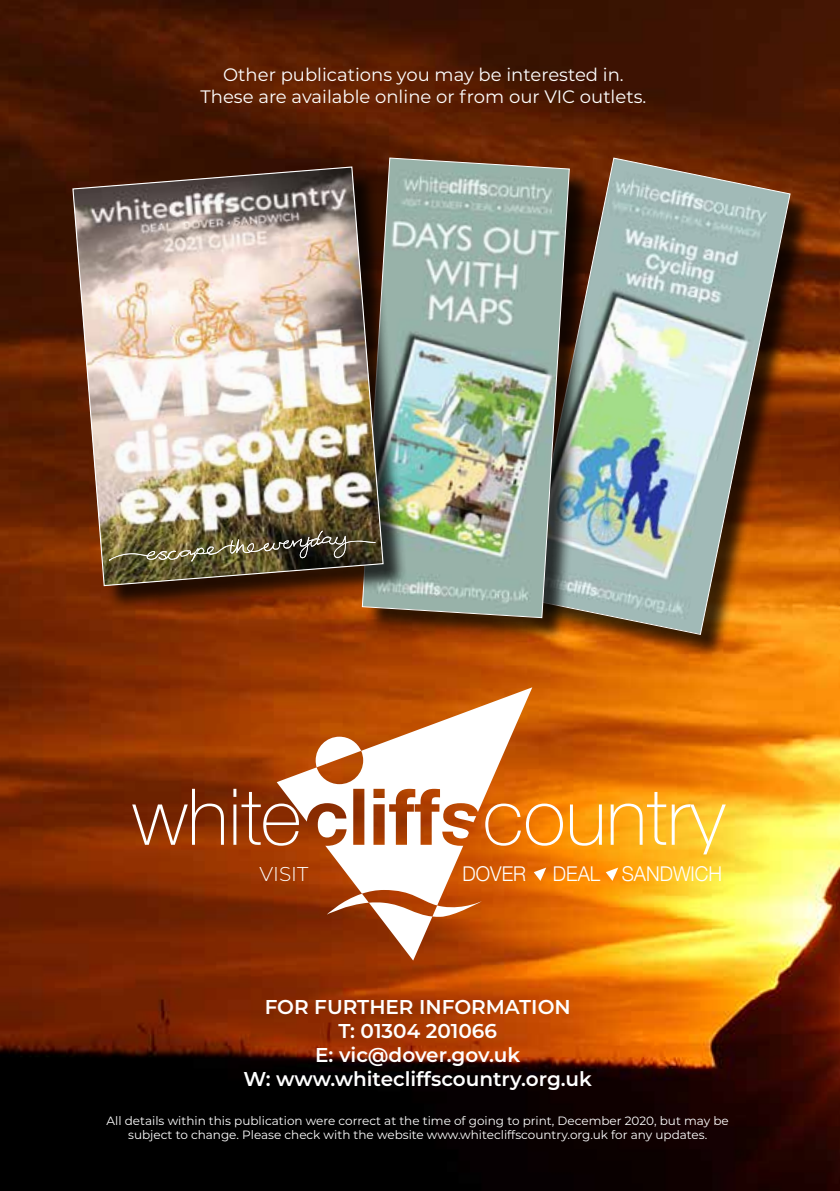
<style>
.page{position:relative;width:840px;height:1191px;background:#fff}
.page>*{position:absolute;margin:0;border:0;box-sizing:border-box;transform-origin:0 0}
.t1{font:100 78.4px "Helvetica Neue";color:#fff}
.t2{font:300 20.4px "Helvetica Neue";color:#fff;scale:.95 1}
.t3{font:600 20px/24px "Montserrat";color:#fff;text-align:center}
.t4{font:300 20px "Montserrat";color:#fff}
.t5{font:18px/21.6px "Montserrat";color:#fff;text-align:center}
.t6{font:12px/14.4px "Montserrat";color:#fff;text-align:center}
</style>
<div class="page">
<img style="left:0;top:0;width:839px;height:1191px">
<div style="left:527px;top:161px;width:287px;height:498px;background:#000;opacity:.75"></div>
<img style="left:570px;top:157px;width:220px;height:478px">
<div style="left:365px;top:161px;width:228px;height:481px;background:#000;opacity:.75"></div>
<img style="left:361px;top:157px;width:209px;height:461px">
<div style="left:76px;top:170px;width:331px;height:440px;background:#000;opacity:.75"></div>
<img style="left:72px;top:166px;width:312px;height:421px">
<svg style="left:532px;top:803px;width:30px;height:42px"></svg>
<svg style="left:569px;top:804px;width:32px;height:41px"></svg>
<svg style="left:610px;top:792px;width:55px;height:53px"></svg>
<svg style="left:671px;top:804px;width:54px;height:50px"></svg>
<svg style="left:276px;top:687px;width:256px;height:218px"></svg>
<svg style="left:315px;top:736px;width:46px;height:31px"></svg>
<svg style="left:326px;top:893px;width:156px;height:67px"></svg>
<svg style="left:533px;top:867px;width:13px;height:14px"></svg>
<svg style="left:605px;top:867px;width:13px;height:14px"></svg>
<h3 class="t5" style="left:200px;top:63px;width:447px">Other publications you may be interested in.<br>These are available online or from our VIC outlets.</h3>
<h1 class="t1" style="left:132px;top:757px;width:170px">white</h1>
<h3 class="t4" style="left:259px;top:860px;width:50px">VISIT</h3>
<h2 class="t2" style="left:462px;top:857px;width:68px">DOVER</h2>
<h2 class="t2" style="left:552px;top:857px;width:179px">DEAL SANDWICH</h2>
<h3 class="t3" style="left:243px;top:994px;width:350px">FOR FURTHER INFORMATION<br>T: 01304 201066<br>E: vic@dover.gov.uk<br>W: www.whitecliffscountry.org.uk</h3>
<p class="t6" style="left:106px;top:1112px;width:623px">All details within this publication were correct at the time of going to print, December 2020, but may be subject to change. Please check with the website www.whitecliffscountry.org.uk for any updates.</p>
</div>
